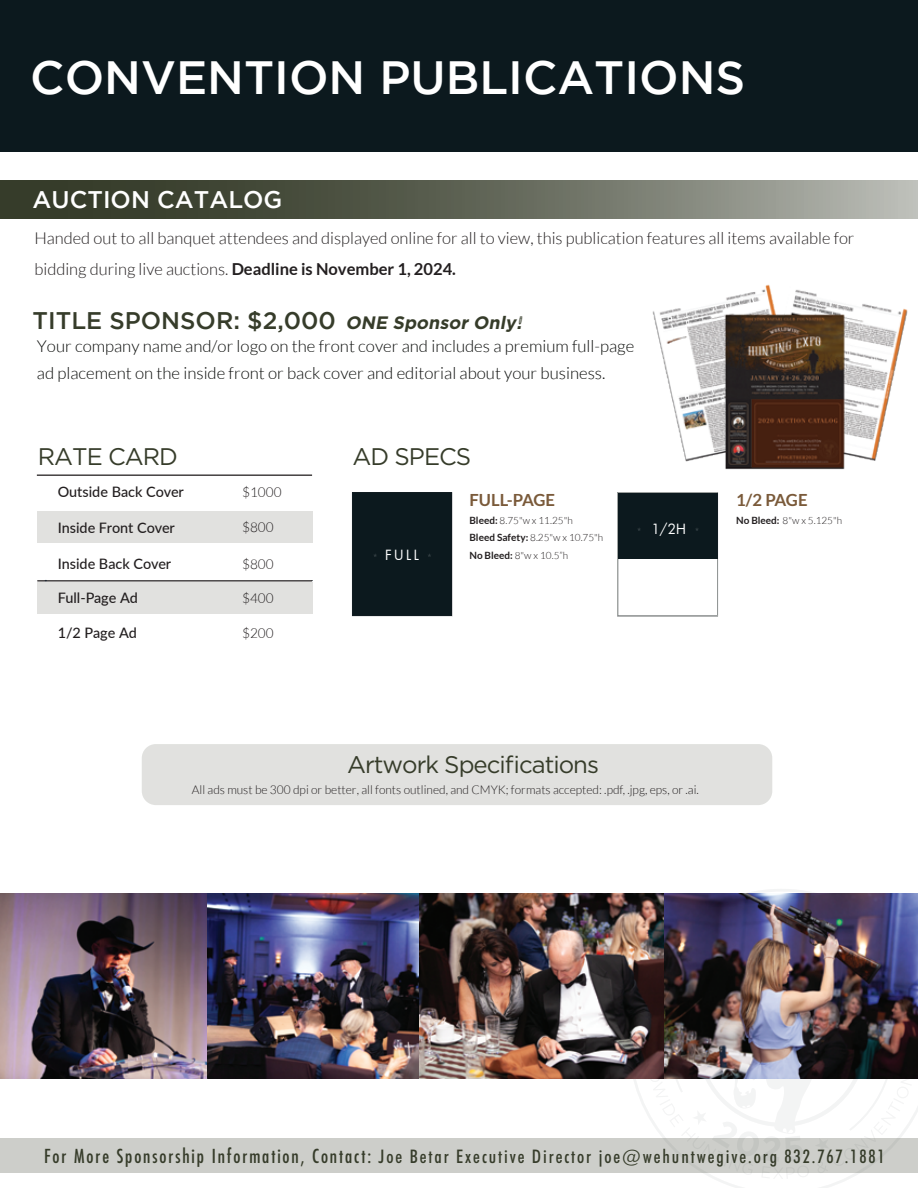
<style>
.page{position:relative;width:918px;height:1188px;background:#fff}
.page>*{position:absolute;margin:0;border:0;box-sizing:border-box;transform-origin:0 0}
.t1{font:500 46.65px "Gotham";color:#fff}
.t2{font:24px "Homepage Baukasten";letter-spacing:-.04em;color:#363c2a}
.t3{font:500 24px "Gotham";color:#363c2a}
.t4{font:500 24px "Gotham";color:#fff}
.t5{font:500 condensed 18.75px "Futura BT";letter-spacing:.1em;color:#363c2a}
.t6{font:700 16.8px "Lato";color:#7a5a3a}
.t7{font:300 16.5px/31.5px "Lato";color:#231f20}
.t8{font:300 16.5px/27px "Lato";color:#0a0c0a}
.t9{font:500 14.4px "Lato";color:#231f20}
.t10{font:13.8px "Futura";letter-spacing:.18em;color:#fff}
.t11{font:300 13.5px "Lato";color:#231f20}
.t12{font:300 12px "Lato";color:#231f20}
.t13{font:300 10.05px/17.5px "Lato";color:#231f20}
.s1{font-weight:700}
.s2{font-family:"Homepage Baukasten";font-weight:700;font-style:italic;font-size:18px}
.s3{font-family:"Futura";font-weight:400}
</style>
<div class="page">
<div style="left:0;top:1138px;width:918px;height:35px;background:#cdceca"></div>
<svg style="left:628px;top:889px;width:290px;height:299px"></svg>
<svg style="left:644px;top:1078px;width:274px;height:101px"></svg>
<div style="left:0;top:0;width:918px;height:151px;background:#0c191e"></div>
<svg style="left:0;top:181px;width:918px;height:38px"></svg>
<div style="left:37px;top:512px;width:275px;height:31px;background:#e1e1df"></div>
<hr style="left:38px;top:580px;width:274px;height:1px;background:#231f20">
<hr style="left:37px;top:475px;width:275px;height:1px;background:#231f20">
<div style="left:37px;top:582px;width:275px;height:32px;background:#e1e1df"></div>
<div style="left:352px;top:493px;width:100px;height:123px;background:#0c191e"></div>
<div style="left:352px;top:492px;width:101px;height:124px;border:1px solid #292e35"></div>
<div style="left:619px;top:494px;width:97px;height:65px;background:#0c191e"></div>
<div style="left:617px;top:492px;width:101px;height:124px;border:1px solid #292e35"></div>
<img style="left:652px;top:284px;width:256px;height:186px">
<div style="left:142px;top:744px;width:630px;height:61px;background:#e1e1df;border-radius:14px"></div>
<img style="left:0;top:894px;width:208px;height:185px">
<img style="left:208px;top:894px;width:212px;height:185px">
<img style="left:420px;top:894px;width:277px;height:185px">
<img style="left:664px;top:894px;width:254px;height:184px">
<h1 class="t1" style="left:30px;top:51px;width:717px">CONVENTION PUBLICATIONS</h1>
<h2 class="t4" style="left:33px;top:186px;width:251px">AUCTION CATALOG</h2>
<p class="t7" style="left:34px;top:222px;width:822px">Handed out to all banquet attendees and displayed online for all to view, this publication features all items available for bidding during live auctions. <span class="s1">Deadline is November 1, 2024.</span></p>
<h2 class="t3" style="left:33px;top:307px;width:494px">TITLE SPONSOR: $2,000 <span class="s2">ONE Sponsor Only!</span></h2>
<p class="t8" style="left:37px;top:332px;width:599px">Your company name and/or logo on the front cover and includes a premium full-page ad placement on the inside front or back cover and editorial about your business.</p>
<h2 class="t2" style="left:38px;top:443px;width:142px">RATE CARD</h2>
<h2 class="t2" style="left:353px;top:443px;width:120px">AD SPECS</h2>
<p class="t9" style="left:58px;top:482px;width:128px">Outside Back Cover</p>
<p class="t9" style="left:58px;top:517px;width:119px">Inside Front Cover</p>
<p class="t9" style="left:58px;top:553px;width:115px">Inside Back Cover</p>
<p class="t11" style="left:242px;top:485px;width:41px">$1000</p>
<p class="t11" style="left:242px;top:520px;width:33px">$800</p>
<p class="t11" style="left:242px;top:557px;width:33px">$800</p>
<p class="t6" style="left:469px;top:491px;width:87px">FULL-PAGE</p>
<p class="t13" style="left:469px;top:511px;width:135px"><span class="s1">Bleed:</span> 8.75"w x 11.25"h<br><span class="s1">Bleed Safety:</span> 8.25"w x 10.75"h</p>
<p class="t10" style="left:385px;top:546px;width:35px">FULL</p>
<p class="t13" style="left:469px;top:546px;width:100px"><span class="s1">No Bleed:</span> 8"w x 10.5”h</p>
<p class="t10" style="left:651px;top:520px;width:36px">1/2H</p>
<p class="t6" style="left:736px;top:491px;width:73px">1/2 PAGE</p>
<p class="t13" style="left:736px;top:511px;width:107px"><span class="s1">No Bleed:</span> 8"w x 5.125"h</p>
<p class="t9" style="left:58px;top:588px;width:82px">Full-Page Ad</p>
<p class="t11" style="left:242px;top:591px;width:33px">$400</p>
<p class="t9" style="left:58px;top:623px;width:81px">1/2 Page Ad</p>
<p class="t11" style="left:242px;top:626px;width:33px">$200</p>
<h2 class="t2" style="left:347px;top:751px;width:253px">Artwork Specifications</h2>
<p class="t12" style="left:192px;top:783px;width:509px">All ads must be 300 dpi or better, all fonts outlined, and CMYK; formats accepted: .pdf, .jpg, eps, or .ai.</p>
<p class="t5" style="left:44px;top:1145px;width:842px"><span class="s3">For More Sponsorship Information, Contact:</span> Joe Betar Executive Director joe@wehuntwegive.org 832.767.1881</p>
</div>
